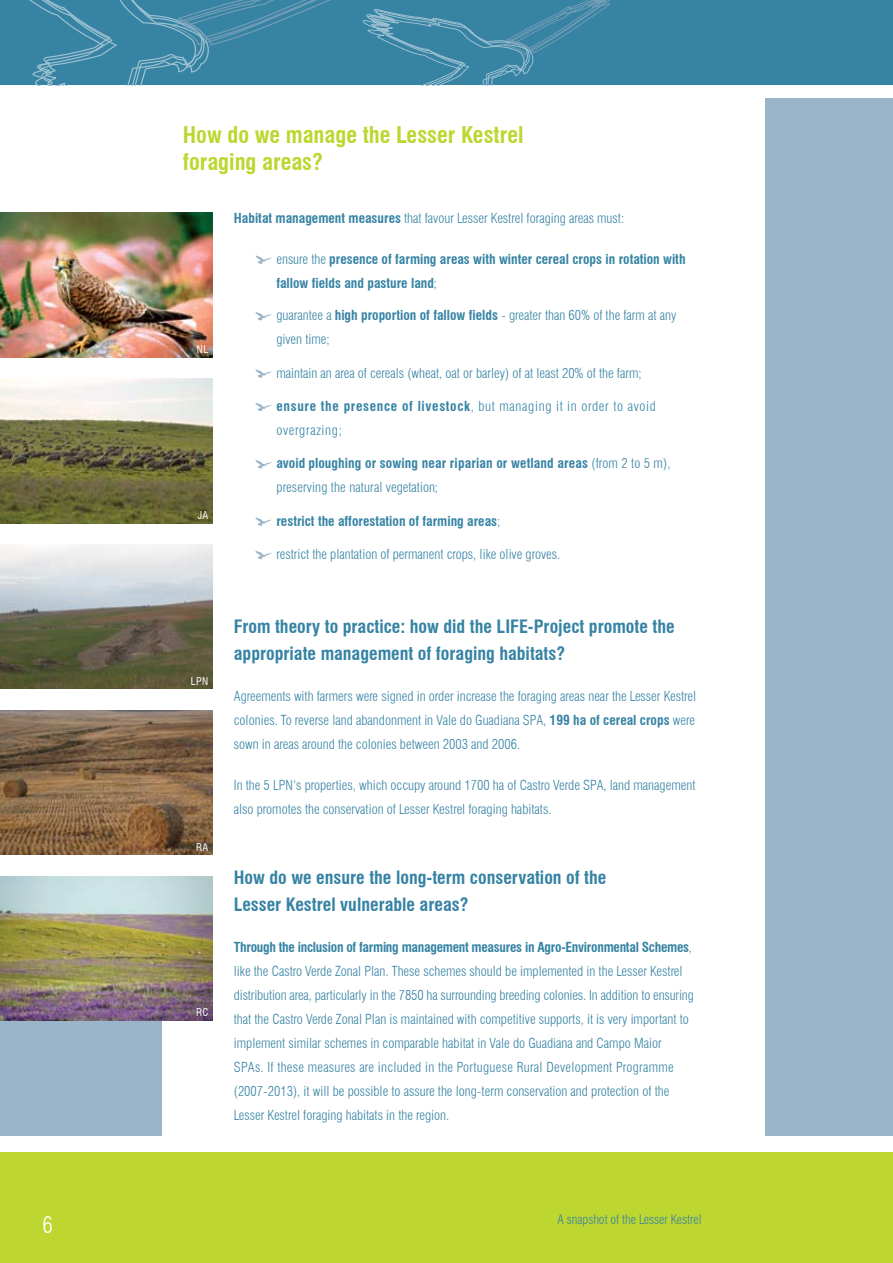
<style>
.page{position:relative;width:893px;height:1263px;background:#fff}
.page>*{position:absolute;margin:0;border:0;box-sizing:border-box;transform-origin:0 0}
.t1{font:700 condensed 22.5px/27px "Swiss 721 BT";color:#bed630}
.t2{font:700 condensed 18px/27px "Swiss 721 BT";color:#3683a4}
.t3{font:300 condensed 13.5px/24px "Swiss 721 BT";color:#3683a4}
.t4{font:700 condensed 13.5px/24px "Swiss 721 BT";color:#3683a4}
.t5{font:300 condensed 13.5px/24px "Swiss 721 BT";letter-spacing:.05em;color:#3683a4}
.t6{font:300 condensed 12.75px "Swiss 721 BT";color:#3683a4}
.t7{font:condensed 10.5px "Swiss 721 BT";letter-spacing:.04em;color:#fff}
.s1{font-weight:700}
.s2{font-weight:300}
</style>
<div class="page">
<div style="left:0;top:1152px;width:893px;height:111px;background:#bed630"></div>
<div style="left:0;top:0;width:893px;height:85px;background:#3683a4"></div>
<svg style="left:29px;top:0;width:302px;height:85px"></svg>
<svg style="left:362px;top:0;width:248px;height:85px"></svg>
<svg style="left:255px;top:255px;width:17px;height:9px"></svg>
<svg style="left:255px;top:312px;width:17px;height:8px"></svg>
<svg style="left:255px;top:369px;width:17px;height:9px"></svg>
<svg style="left:255px;top:402px;width:17px;height:9px"></svg>
<svg style="left:255px;top:460px;width:17px;height:8px"></svg>
<svg style="left:255px;top:517px;width:17px;height:9px"></svg>
<svg style="left:255px;top:551px;width:17px;height:8px"></svg>
<img style="left:0;top:213px;width:213px;height:144px">
<img style="left:0;top:378px;width:213px;height:145px">
<img style="left:0;top:544px;width:213px;height:145px">
<img style="left:0;top:710px;width:213px;height:145px">
<div style="left:0;top:1015px;width:162px;height:120px;background:#9ab5c9"></div>
<img style="left:0;top:876px;width:213px;height:144px">
<div style="left:765px;top:98px;width:128px;height:1037px;background:#9ab5c9"></div>
<p class="t1" style="left:183px;top:121px;width:342px">How do we manage the Lesser Kestrel foraging areas?</p>
<p class="t7" style="left:197px;top:343px;width:13px">NL</p>
<p class="t7" style="left:198px;top:509px;width:12px">JA</p>
<p class="t7" style="left:191px;top:674px;width:19px">LPN</p>
<p class="t7" style="left:196px;top:840px;width:14px">RA</p>
<p class="t7" style="left:196px;top:1006px;width:14px">RC</p>
<p class="t3" style="left:234px;top:206px;width:392px"><span class="s1">Habitat management measures</span> that favour Lesser Kestrel foraging areas must:</p>
<p class="t4" style="left:276px;top:247px;width:411px"><span class="s2">ensure the</span> presence of farming areas with winter cereal crops in rotation with fallow fields and pasture land<span class="s2">;</span></p>
<p class="t3" style="left:276px;top:303px;width:401px">guarantee a <span class="s1">high proportion of fallow fields</span> - greater than 60% of the farm at any given time;</p>
<p class="t3" style="left:276px;top:361px;width:367px">maintain an area of cereals (wheat, oat or barley) of at least 20% of the farm;</p>
<p class="t5" style="left:276px;top:394px;width:381px"><span class="s1">ensure the presence of livestock</span>, but managing it in order to avoid overgrazing;</p>
<p class="t4" style="left:276px;top:452px;width:396px">avoid ploughing or sowing near riparian or wetland areas <span class="s2">(from 2 to 5 m), preserving the natural vegetation;</span></p>
<p class="t4" style="left:276px;top:509px;width:225px">restrict the afforestation of farming areas<span class="s2">;</span></p>
<p class="t3" style="left:276px;top:542px;width:285px">restrict the plantation of permanent crops, like olive groves.</p>
<p class="t2" style="left:234px;top:613px;width:442px">From theory to practice: how did the LIFE-Project promote the appropriate management of foraging habitats?</p>
<p class="t3" style="left:234px;top:684px;width:464px;text-align:justify">Agreements with farmers were signed in order increase the foraging areas near the Lesser Kestrel colonies. To reverse land abandonment in Vale do Guadiana SPA, <span class="s1">199 ha of cereal crops</span> were sown in areas around the colonies between 2003 and 2006.</p>
<p class="t3" style="left:234px;top:773px;width:463px">In the 5 LPN‘s properties, which occupy around 1 700 ha of Castro Verde SPA, land management also promotes the conservation of Lesser Kestrel foraging habitats.</p>
<p class="t2" style="left:234px;top:863px;width:374px">How do we ensure the long-term conservation of the<br>Lesser Kestrel vulnerable areas?</p>
<p class="t3" style="left:234px;top:935px;width:461px"><span class="s1">Through the inclusion of farming management measures in Agro-Environmental Schemes</span>, like the Castro Verde Zonal Plan. These schemes should be implemented in the Lesser Kestrel distribution area, particularly in the 7850 ha surrounding breeding colonies. In addition to ensuring that the Castro Verde Zonal Plan is maintained with competitive supports, it is very important to implement similar schemes in comparable habitat in Vale do Guadiana and Campo Maior SPAs. If these measures are included in the Portuguese Rural Development Programme (2007-201 3), it will be possible to assure the long-term conservation and protection of the Lesser Kestrel foraging habitats in the region.</p>
<p class="t6" style="left:557px;top:1212px;width:146px">A snapshot of the Lesser Kestrel</p>
</div>
